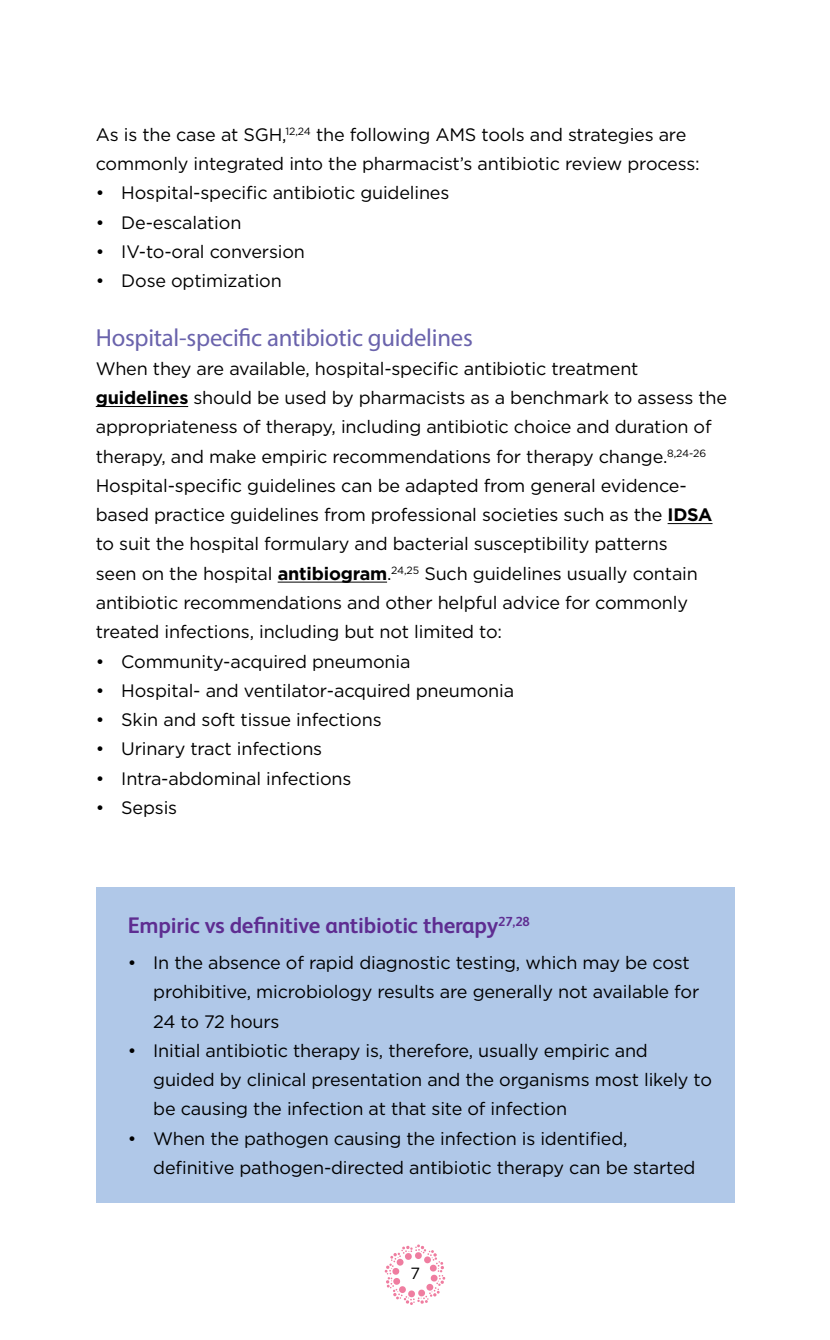
<style>
.page{position:relative;width:830px;height:1340px;background:#fff}
.page>*{position:absolute;margin:0;border:0;box-sizing:border-box;transform-origin:0 0}
.t1{font:24.75px "Myriad Pro";letter-spacing:-.01em;color:#6a63ac}
.t2{font:700 22.5px "FS Albert";letter-spacing:-.01em;color:#5e2d91}
.t3{font:18px/29.2px "Gotham";letter-spacing:-.01em;color:#000}
.t4{font:16.2px "Gotham";color:#000}
.s1{font-weight:700}
</style>
<div class="page">
<svg style="left:384px;top:1244px;width:61px;height:61px"></svg>
<hr style="left:96px;top:406px;width:92px;height:1px;background:#000">
<hr style="left:667px;top:523px;width:45px;height:1px;background:#000">
<hr style="left:277px;top:581px;width:110px;height:1px;background:#000">
<div style="left:96px;top:887px;width:637px;height:315px;background:#b0c8e8"></div>
<p class="t3" style="left:96px;top:119px;width:605px">As is the case at SGH,<sup>12,24</sup> the following AMS tools and strategies are commonly integrated into the pharmacist’s antibiotic review process:</p>
<p class="t3" style="left:96px;top:178px;width:355px">• Hospital-specific antibiotic guidelines</p>
<p class="t3" style="left:96px;top:207px;width:147px">• De-escalation</p>
<p class="t3" style="left:96px;top:236px;width:211px">• IV-to-oral conversion</p>
<p class="t3" style="left:96px;top:266px;width:187px">• Dose optimization</p>
<h1 class="t1" style="left:96px;top:322px;width:378px">Hospital-specific antibiotic guidelines</h1>
<p class="t3" style="left:96px;top:353px;width:632px">When they are available, hospital-specific antibiotic treatment <span class="s1">guidelines</span> should be used by pharmacists as a benchmark to assess the appropriateness of therapy, including antibiotic choice and duration of therapy, and make empiric recommendations for therapy change.<sup>8,24-26<br></sup>Hospital-specific guidelines can be adapted from general evidence&shy;based practice guidelines from professional societies such as the <span class="s1">IDSA </span>to suit the hospital formulary and bacterial susceptibility patterns<br>seen on the hospital <span class="s1">antibiogram</span>.<sup>24,25</sup> Such guidelines usually contain antibiotic recommendations and other helpful advice for commonly treated infections, including but not limited to:</p>
<p class="t3" style="left:96px;top:646px;width:316px">• Community-acquired pneumonia</p>
<p class="t3" style="left:96px;top:675px;width:420px">• Hospital- and ventilator-acquired pneumonia</p>
<p class="t3" style="left:96px;top:704px;width:287px">• Skin and soft tissue infections</p>
<p class="t3" style="left:96px;top:734px;width:228px">• Urinary tract infections</p>
<p class="t3" style="left:96px;top:763px;width:257px">• Intra-abdominal infections</p>
<p class="t3" style="left:96px;top:792px;width:83px">• Sepsis</p>
<p class="t2" style="left:128px;top:910px;width:403px">Empiric vs definitive antibiotic therapy<sup>27,28</sup></p>
<p class="t3" style="left:153px;top:947px;width:547px;text-indent:-26px">• In the absence of rapid diagnostic testing, which may be cost prohibitive, microbiology results are generally not available for<br>24 to 72 hours</p>
<p class="t3" style="left:153px;top:1035px;width:560px;text-indent:-26px">• Initial antibiotic therapy is, therefore, usually empiric and guided by clinical presentation and the organisms most likely to be causing the infection at that site of infection</p>
<p class="t3" style="left:153px;top:1123px;width:543px;text-indent:-26px">• When the pathogen causing the infection is identified, definitive pathogen-directed antibiotic therapy can be started</p>
<p class="t4" style="left:410px;top:1262px;width:11px">7</p>
</div>
